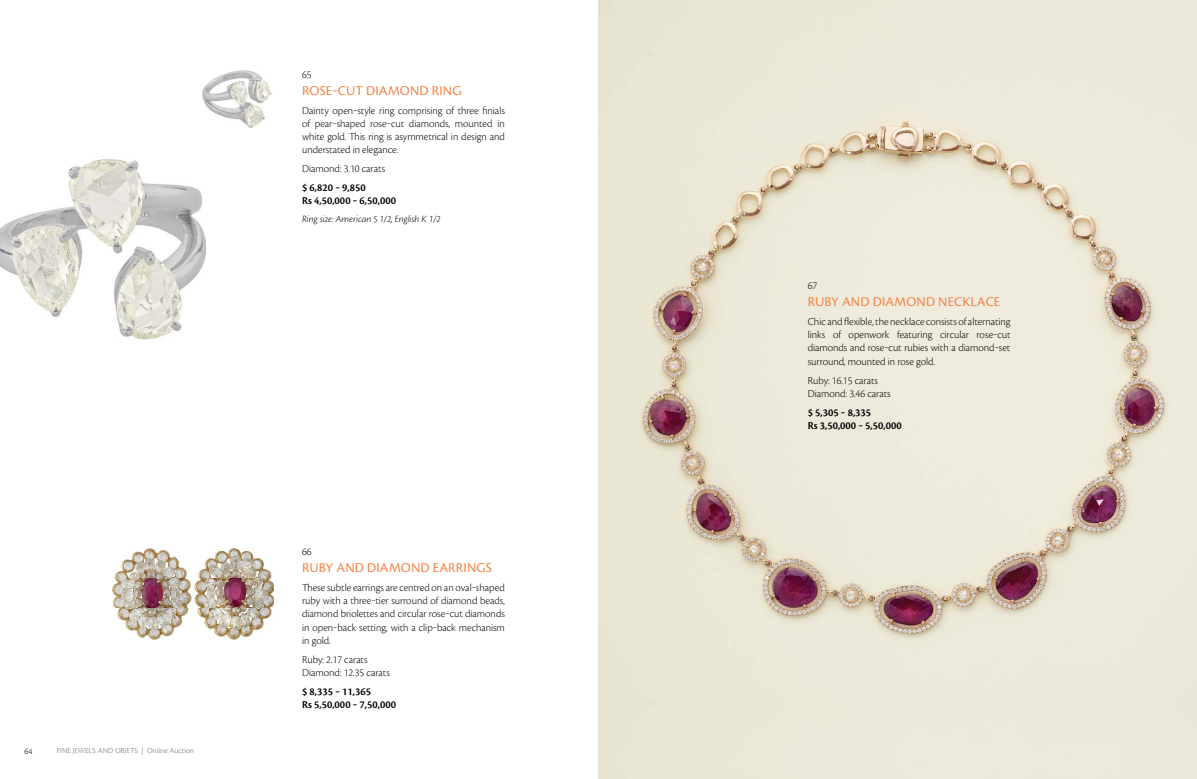
<style>
.page{position:relative;width:1197px;height:779px;background:#fff}
.page>*{position:absolute;margin:0;border:0;box-sizing:border-box;transform-origin:0 0}
.t1{font:14px "Cronos Pro";letter-spacing:.01em;color:#f58345}
.t2{font:11px/13.2px "Cronos Pro Lt Subh";color:#000;text-align:justify}
.t3{font:11px/13.2px "Cronos Pro Semibold Subh";letter-spacing:.005em;color:#000}
.t4{font:italic 300 10px "Cronos Pro";letter-spacing:-.005em;color:#000}
.t5{font:300 9px "Cronos Pro";color:#000}
.t6{font:300 8px "Cronos Pro";letter-spacing:.01em;color:#6d6e71}
</style>
<div class="page">
<img style="left:202px;top:71px;width:70px;height:57px">
<img style="left:0;top:159px;width:205px;height:181px">
<img style="left:112px;top:548px;width:162px;height:90px">
<img style="left:598px;top:0;width:598px;height:778px">
<p class="t2" style="left:302px;top:69px;width:11px">65</p>
<p class="t1" style="left:302px;top:85px;width:161px">ROSE‒CUT DIAMOND RING</p>
<p class="t2" style="left:302px;top:104px;width:204px">Dainty open‒style ring comprising of three finials of pear‒shaped rose‒cut diamonds, mounted in white gold. This ring is asymmetrical in design and understated in elegance.</p>
<p class="t2" style="left:302px;top:163px;width:85px">Diamond: 3.10 carats</p>
<p class="t3" style="left:302px;top:182px;width:95px">$ 6,820 ‒ 9,850<br>Rs 4,50,000 ‒ 6,50,000</p>
<p class="t4" style="left:302px;top:215px;width:140px">Ring size: American 5 1/2, English K 1/2</p>
<p class="t5" style="left:24px;top:747px;width:9px">64</p>
<p class="t6" style="left:57px;top:747px;width:139px">FINE JEWELS AND OBJETS | Online Auction</p>
<p class="t2" style="left:302px;top:545px;width:11px">66</p>
<p class="t1" style="left:302px;top:561px;width:191px">RUBY AND DIAMOND EARRINGS</p>
<p class="t2" style="left:302px;top:581px;width:204px">These subtle earrings are centred on an oval‒shaped ruby with a three‒tier surround of diamond beads, diamond briolettes and circular rose‒cut diamonds in open‒back setting, with a clip‒back mechanism in gold.</p>
<p class="t2" style="left:302px;top:653px;width:89px">Ruby: 2.17 carats<br>Diamond: 12.35 carats</p>
<p class="t3" style="left:302px;top:685px;width:95px">$ 8,335 ‒ 11,365<br>Rs 5,50,000 ‒ 7,50,000</p>
<p class="t2" style="left:807px;top:280px;width:11px">67</p>
<p class="t1" style="left:807px;top:296px;width:194px">RUBY AND DIAMOND NECKLACE</p>
<p class="t2" style="left:807px;top:315px;width:204px">Chic and flexible, the necklace consists of alternating links of openwork featuring circular rose‒cut diamonds and rose‒cut rubies with a diamond‒set surround, mounted in rose gold.</p>
<p class="t2" style="left:807px;top:374px;width:85px">Ruby: 16.15 carats<br>Diamond: 3.46 carats</p>
<p class="t3" style="left:807px;top:406px;width:95px">$ 5,305 ‒ 8,335<br>Rs 3,50,000 ‒ 5,50,000</p>
</div>
